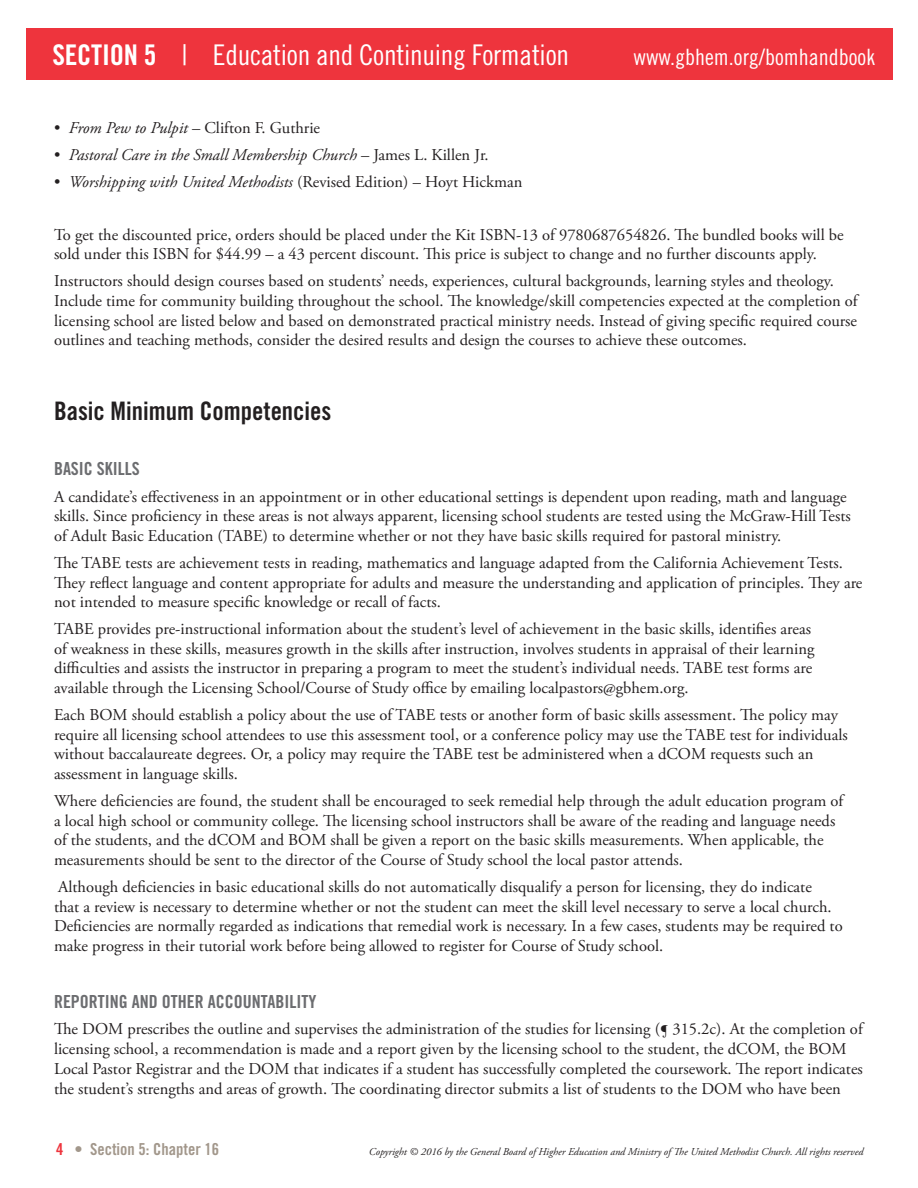
<style>
.page{position:relative;width:918px;height:1188px;background:#fff}
.page>*{position:absolute;margin:0;border:0;box-sizing:border-box;transform-origin:0 0}
.t1{font:28.5px "Trade Gothic Cond Eighteen";letter-spacing:-.01em;color:#fff}
.t2{font:25.5px "Trade Gothic Bold Cond Twenty";color:#231f20}
.t3{font:22.5px "Trade Gothic Cond Eighteen";color:#fff}
.t4{font:18px "Trade Gothic Bold Cond Twenty";color:#6c6d70}
.t5{font:16.5px/19.8px "Adobe Garamond Pro";color:#231f20}
.t6{font:italic 16.5px "Adobe Garamond Pro";color:#231f20}
.t7{font:16.5px "Trade Gothic Bold Cond Twenty";color:#a2978b}
.t8{font:italic 10.5px "Adobe Garamond Pro";color:#231f20}
.s1{font-family:"Trade Gothic Bold Cond Twenty"}
.s2{font-style:italic}
.s3{font-style:normal}
.s4{color:#ee343d}
</style>
<div class="page">
<div style="left:26px;top:28px;width:866px;height:52px;background:#ee343d"></div>
<h1 class="t1" style="left:53px;top:38px;width:518px"><span class="s1">SECTION 5</span> | Education and Continuing Formation</h1>
<h3 class="t3" style="left:634px;top:43px;width:243px">www.gbhem.org/bomhandbook</h3>
<p class="t5" style="left:54px;top:119px;width:268px">• <span class="s2">From Pew to Pulpit</span> – Clifton F. Guthrie</p>
<p class="t6" style="left:54px;top:145px;width:436px"><span class="s3">•</span> Pastoral Care in the Small Membership Church <span class="s3">– James L. Killen Jr.</span></p>
<p class="t6" style="left:54px;top:171px;width:470px"><span class="s3">•</span> Worshipping with United Methodists <span class="s3">(Revised Edition) – Hoyt Hickman</span></p>
<p class="t5" style="left:54px;top:225px;width:791px">To get the discounted price, orders should be placed under the Kit ISBN-13 of 9780687654826. The bundled books will be sold under this ISBN for $44.99 – a 43 percent discount. This price is subject to change and no further discounts apply.</p>
<p class="t5" style="left:54px;top:271px;width:805px">Instructors should design courses based on students’ needs, experiences, cultural backgrounds, learning styles and theology.<br>Include time for community building throughout the school. The knowledge/skill competencies expected at the completion of licensing school are listed below and based on demonstrated practical ministry needs. Instead of giving specific required course outlines and teaching methods, consider the desired results and design the courses to achieve these outcomes.</p>
<h2 class="t2" style="left:54px;top:396px;width:279px">Basic Minimum Competencies</h2>
<p class="t4" style="left:54px;top:458px;width:87px">BASIC SKILLS</p>
<p class="t5" style="left:54px;top:487px;width:798px">A candidate’s effectiveness in an appointment or in other educational settings is dependent upon reading, math and language skills. Since proficiency in these areas is not always apparent, licensing school students are tested using the McGraw-Hill Tests of Adult Basic Education (TABE) to determine whether or not they have basic skills required for pastoral ministry.</p>
<p class="t5" style="left:54px;top:553px;width:810px">The TABE tests are achievement tests in reading, mathematics and language adapted from the California Achievement Tests.<br>They reflect language and content appropriate for adults and measure the understanding and application of principles. They are not intended to measure specific knowledge or recall of facts.</p>
<p class="t5" style="left:54px;top:619px;width:762px">TABE provides pre-instructional information about the student’s level of achievement in the basic skills, identifies areas of weakness in these skills, measures growth in the skills after instruction, involves students in appraisal of their learning difficulties and assists the instructor in preparing a program to meet the student’s individual needs. TABE test forms are available through the Licensing School/Course of Study office by emailing localpastors@gbhem.org.</p>
<p class="t5" style="left:54px;top:705px;width:795px">Each BOM should establish a policy about the use of TABE tests or another form of basic skills assessment. The policy may require all licensing school attendees to use this assessment tool, or a conference policy may use the TABE test for individuals without baccalaureate degrees. Or, a policy may require the TABE test be administered when a dCOM requests such an assessment in language skills.</p>
<p class="t5" style="left:54px;top:791px;width:791px">Where deficiencies are found, the student shall be encouraged to seek remedial help through the adult education program of a local high school or community college. The licensing school instructors shall be aware of the reading and language needs of the students, and the dCOM and BOM shall be given a report on the basic skills measurements. When applicable, the measurements should be sent to the director of the Course of Study school the local pastor attends.</p>
<p class="t5" style="left:54px;top:877px;width:790px">Although deficiencies in basic educational skills do not automatically disqualify a person for licensing, they do indicate<br>that a review is necessary to determine whether or not the student can meet the skill level necessary to serve a local church.<br>Deficiencies are normally regarded as indications that remedial work is necessary. In a few cases, students may be required to make progress in their tutorial work before being allowed to register for Course of Study school.</p>
<p class="t4" style="left:54px;top:990px;width:264px">REPORTING AND OTHER ACCOUNTABILITY</p>
<p class="t5" style="left:54px;top:1020px;width:810px">The DOM prescribes the outline and supervises the administration of the studies for licensing (¶ 315.2c). At the completion of licensing school, a recommendation is made and a report given by the licensing school to the student, the dCOM, the BOM Local Pastor Registrar and the DOM that indicates if a student has successfully completed the coursework. The report indicates the student’s strengths and areas of growth. The coordinating director submits a list of students to the DOM who have been</p>
<p class="t7" style="left:56px;top:1139px;width:165px"><span class="s4">4</span> • Section 5: Chapter 16</p>
<p class="t8" style="left:369px;top:1145px;width:496px">Copyright © 2016 by the General Board of Higher Education and Ministry of The United Methodist Church. All rights reserved</p>
</div>
